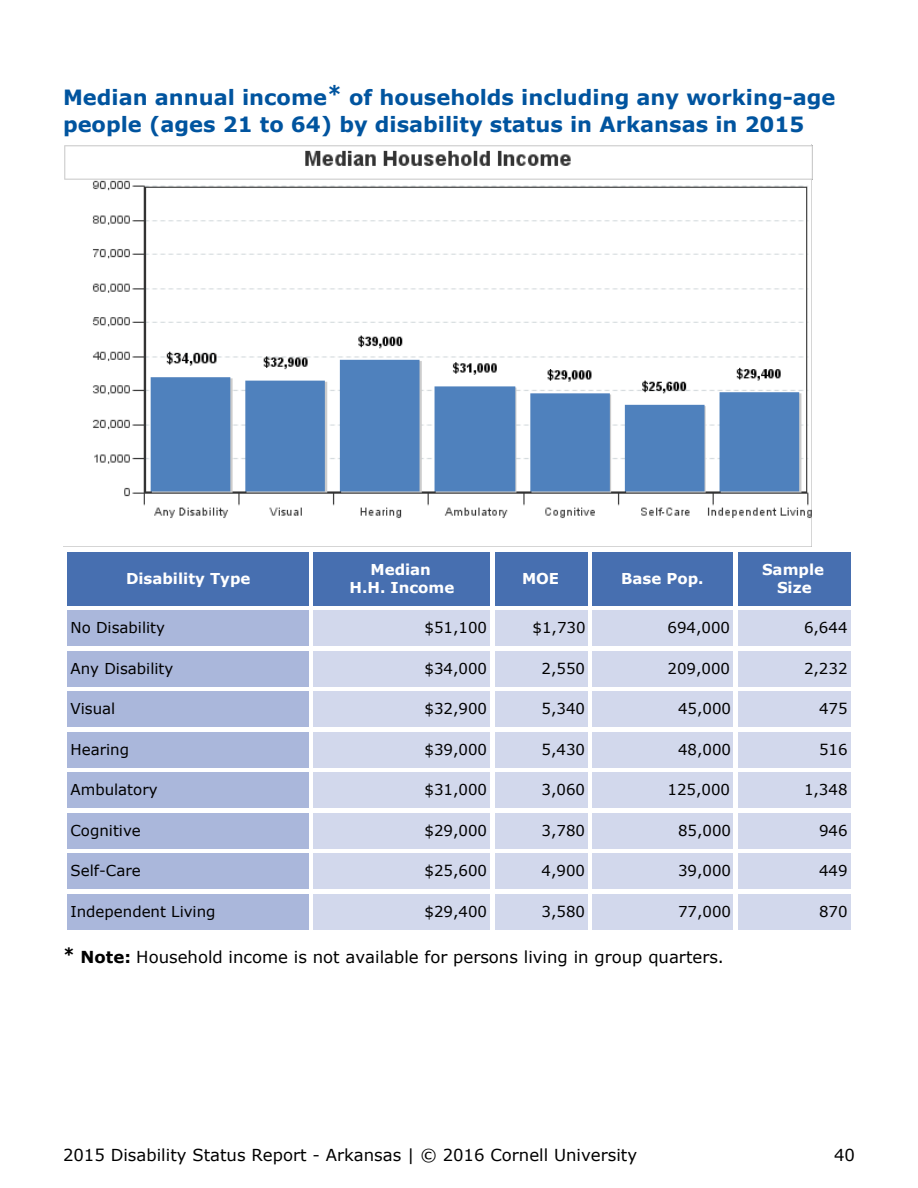
<style>
.page{position:relative;width:918px;height:1188px;background:#fff}
.page>*{position:absolute;margin:0;border:0;box-sizing:border-box;transform-origin:0 0}
.t1{font:700 21px/27px "Verdana";color:#00549f}
.t2{font:16.5px "Verdana";color:#000}
.t3{font:15px "Verdana";color:#000}
.t4{font:700 15px/18px "Verdana";color:#fff;text-align:center}
.s1{font-weight:700}
</style>
<div class="page">
<img style="left:63px;top:144px;width:750px;height:403px">
<div style="left:68px;top:552px;width:241px;height:54px;background:#476fb0"></div>
<div style="left:314px;top:552px;width:176px;height:54px;background:#476fb0"></div>
<div style="left:495px;top:552px;width:93px;height:54px;background:#476fb0"></div>
<div style="left:592px;top:552px;width:142px;height:54px;background:#476fb0"></div>
<div style="left:738px;top:552px;width:112px;height:54px;background:#476fb0"></div>
<div style="left:68px;top:610px;width:241px;height:36px;background:#aab7db"></div>
<div style="left:314px;top:610px;width:176px;height:36px;background:#d2d8ec"></div>
<div style="left:495px;top:610px;width:93px;height:36px;background:#d2d8ec"></div>
<div style="left:592px;top:610px;width:142px;height:36px;background:#d2d8ec"></div>
<div style="left:738px;top:610px;width:112px;height:36px;background:#d2d8ec"></div>
<div style="left:68px;top:651px;width:241px;height:36px;background:#aab7db"></div>
<div style="left:314px;top:651px;width:176px;height:36px;background:#d2d8ec"></div>
<div style="left:495px;top:651px;width:93px;height:36px;background:#d2d8ec"></div>
<div style="left:592px;top:651px;width:142px;height:36px;background:#d2d8ec"></div>
<div style="left:738px;top:651px;width:112px;height:36px;background:#d2d8ec"></div>
<div style="left:68px;top:692px;width:241px;height:36px;background:#aab7db"></div>
<div style="left:314px;top:692px;width:176px;height:36px;background:#d2d8ec"></div>
<div style="left:495px;top:692px;width:93px;height:36px;background:#d2d8ec"></div>
<div style="left:592px;top:692px;width:142px;height:36px;background:#d2d8ec"></div>
<div style="left:738px;top:692px;width:112px;height:36px;background:#d2d8ec"></div>
<div style="left:68px;top:732px;width:241px;height:36px;background:#aab7db"></div>
<div style="left:314px;top:732px;width:176px;height:36px;background:#d2d8ec"></div>
<div style="left:495px;top:732px;width:93px;height:36px;background:#d2d8ec"></div>
<div style="left:592px;top:732px;width:142px;height:36px;background:#d2d8ec"></div>
<div style="left:738px;top:732px;width:112px;height:36px;background:#d2d8ec"></div>
<div style="left:68px;top:772px;width:241px;height:36px;background:#aab7db"></div>
<div style="left:314px;top:772px;width:176px;height:36px;background:#d2d8ec"></div>
<div style="left:495px;top:772px;width:93px;height:36px;background:#d2d8ec"></div>
<div style="left:592px;top:772px;width:142px;height:36px;background:#d2d8ec"></div>
<div style="left:738px;top:772px;width:112px;height:36px;background:#d2d8ec"></div>
<div style="left:68px;top:813px;width:241px;height:36px;background:#aab7db"></div>
<div style="left:314px;top:813px;width:176px;height:36px;background:#d2d8ec"></div>
<div style="left:495px;top:813px;width:93px;height:36px;background:#d2d8ec"></div>
<div style="left:592px;top:813px;width:142px;height:36px;background:#d2d8ec"></div>
<div style="left:738px;top:813px;width:112px;height:36px;background:#d2d8ec"></div>
<div style="left:68px;top:854px;width:241px;height:36px;background:#aab7db"></div>
<div style="left:314px;top:854px;width:176px;height:36px;background:#d2d8ec"></div>
<div style="left:495px;top:854px;width:93px;height:36px;background:#d2d8ec"></div>
<div style="left:592px;top:854px;width:142px;height:36px;background:#d2d8ec"></div>
<div style="left:738px;top:854px;width:112px;height:36px;background:#d2d8ec"></div>
<div style="left:68px;top:894px;width:241px;height:36px;background:#aab7db"></div>
<div style="left:314px;top:894px;width:176px;height:36px;background:#d2d8ec"></div>
<div style="left:495px;top:894px;width:93px;height:36px;background:#d2d8ec"></div>
<div style="left:592px;top:894px;width:142px;height:36px;background:#d2d8ec"></div>
<div style="left:738px;top:894px;width:112px;height:36px;background:#d2d8ec"></div>
<h1 class="t1" style="left:63px;top:86px;width:774px">Median annual income* of households including any working-age people (ages 21 to 64) by disability status in Arkansas in 2015</h1>
<p class="t4" style="left:126px;top:570px;width:126px">Disability Type</p>
<p class="t4" style="left:350px;top:561px;width:106px">Median<br>H.H. Income</p>
<p class="t4" style="left:522px;top:570px;width:39px">MOE</p>
<p class="t4" style="left:621px;top:570px;width:84px">Base Pop.</p>
<p class="t4" style="left:762px;top:561px;width:64px">Sample<br>Size</p>
<p class="t3" style="left:70px;top:622px;width:96px">No Disability</p>
<p class="t3" style="left:424px;top:622px;width:64px">$51,100</p>
<p class="t3" style="left:532px;top:622px;width:55px">$1,730</p>
<p class="t3" style="left:668px;top:622px;width:64px">694,000</p>
<p class="t3" style="left:804px;top:622px;width:45px">6,644</p>
<p class="t3" style="left:70px;top:662px;width:104px">Any Disability</p>
<p class="t3" style="left:424px;top:662px;width:64px">$34,000</p>
<p class="t3" style="left:542px;top:662px;width:45px">2,550</p>
<p class="t3" style="left:668px;top:662px;width:64px">209,000</p>
<p class="t3" style="left:804px;top:662px;width:45px">2,232</p>
<p class="t3" style="left:70px;top:703px;width:46px">Visual</p>
<p class="t3" style="left:424px;top:703px;width:64px">$32,900</p>
<p class="t3" style="left:542px;top:703px;width:45px">5,340</p>
<p class="t3" style="left:678px;top:703px;width:55px">45,000</p>
<p class="t3" style="left:819px;top:703px;width:30px">475</p>
<p class="t3" style="left:70px;top:743px;width:60px">Hearing</p>
<p class="t3" style="left:424px;top:743px;width:64px">$39,000</p>
<p class="t3" style="left:542px;top:743px;width:45px">5,430</p>
<p class="t3" style="left:678px;top:743px;width:55px">48,000</p>
<p class="t3" style="left:819px;top:743px;width:30px">516</p>
<p class="t3" style="left:70px;top:784px;width:89px">Ambulatory</p>
<p class="t3" style="left:424px;top:784px;width:64px">$31,000</p>
<p class="t3" style="left:542px;top:784px;width:45px">3,060</p>
<p class="t3" style="left:668px;top:784px;width:64px">125,000</p>
<p class="t3" style="left:804px;top:784px;width:45px">1,348</p>
<p class="t3" style="left:70px;top:824px;width:72px">Cognitive</p>
<p class="t3" style="left:424px;top:824px;width:64px">$29,000</p>
<p class="t3" style="left:542px;top:824px;width:45px">3,780</p>
<p class="t3" style="left:678px;top:824px;width:55px">85,000</p>
<p class="t3" style="left:819px;top:824px;width:30px">946</p>
<p class="t3" style="left:70px;top:865px;width:72px">Self-Care</p>
<p class="t3" style="left:424px;top:865px;width:64px">$25,600</p>
<p class="t3" style="left:542px;top:865px;width:45px">4,900</p>
<p class="t3" style="left:678px;top:865px;width:55px">39,000</p>
<p class="t3" style="left:819px;top:865px;width:30px">449</p>
<p class="t3" style="left:70px;top:905px;width:147px">Independent Living</p>
<p class="t3" style="left:424px;top:905px;width:64px">$29,400</p>
<p class="t3" style="left:542px;top:905px;width:45px">3,580</p>
<p class="t3" style="left:678px;top:905px;width:55px">77,000</p>
<p class="t3" style="left:819px;top:905px;width:30px">870</p>
<p class="t2" style="left:63px;top:950px;width:662px"><sup>*</sup> <span class="s1">Note:</span> Household income is not available for persons living in group quarters.</p>
<p class="t2" style="left:63px;top:1148px;width:576px">2015 Disability Status Report - Arkansas | © 2016 Cornell University</p>
<p class="t2" style="left:834px;top:1148px;width:22px">40</p>
</div>
